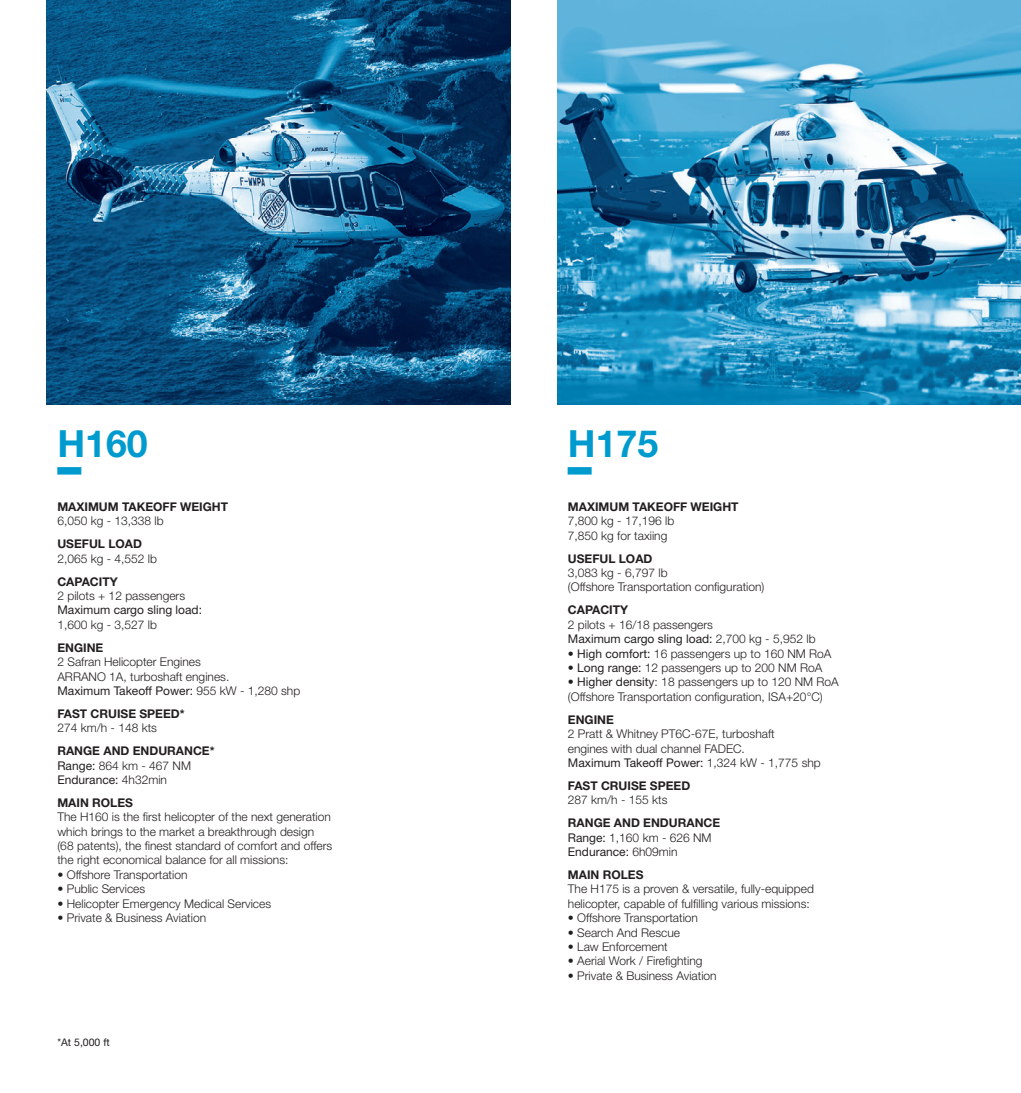
<style>
.page{position:relative;width:1021px;height:1093px;background:#fff}
.page>*{position:absolute;margin:0;border:0;box-sizing:border-box;transform-origin:0 0}
.t1{font:700 37.5px "Helvetica Neue LT Std";color:#009bce}
.t2{font:700 37.5px "Full Stop";color:#009bce}
.t3{font:300 12px/14.4px "Helvetica Neue LT Std";color:#231f20}
.t4{font:700 12px/14.4px "Helvetica Neue LT Std";color:#231f20}
.t5{font:12px "Helvetica Neue LT Std";color:#231f20}
.t6{font:10.5px "Helvetica Neue LT Std";color:#231f20}
.s1{font-weight:400}
.s2{font-weight:300}
.s3{font-weight:700}
</style>
<div class="page">
<img style="left:47px;top:0;width:463px;height:404px">
<img style="left:557px;top:0;width:463px;height:404px">
<h1 class="t1" style="left:57px;top:421px;width:92px">H160</h1>
<h1 class="t2" style="left:57px;top:467px;width:25px">_</h1>
<p class="t4" style="left:57px;top:499px;width:172px">MAXIMUM TAKEOFF WEIGHT</p>
<p class="t3" style="left:57px;top:514px;width:108px">6,050 kg - 13,338 lb</p>
<p class="t4" style="left:57px;top:536px;width:86px">USEFUL LOAD</p>
<p class="t3" style="left:57px;top:551px;width:101px">2,065 kg - 4,552 lb</p>
<p class="t4" style="left:57px;top:574px;width:62px">CAPACITY</p>
<p class="t3" style="left:57px;top:588px;width:129px">2 pilots + 12 passengers</p>
<p class="t5" style="left:57px;top:603px;width:146px">Maximum cargo sling load:</p>
<p class="t3" style="left:57px;top:617px;width:101px">1,600 kg - 3,527 lb</p>
<p class="t4" style="left:57px;top:640px;width:47px">ENGINE</p>
<p class="t3" style="left:57px;top:654px;width:244px">2 Safran Helicopter Engines<br>ARRANO 1A, turboshaft engines.<br><span class="s1">Maximum Takeoff Power:</span> 955 kW - 1,280 shp</p>
<p class="t4" style="left:57px;top:706px;width:129px">FAST CRUISE SPEED*</p>
<p class="t3" style="left:57px;top:720px;width:101px">274 km/h - 148 kts</p>
<p class="t4" style="left:57px;top:743px;width:159px">RANGE AND ENDURANCE*<br><span class="s1">Range:</span> <span class="s2">864 km - 467 NM<br></span><span class="s1">Endurance:</span> <span class="s2">4h32min</span></p>
<p class="t4" style="left:57px;top:795px;width:77px">MAIN ROLES</p>
<p class="t3" style="left:57px;top:809px;width:276px">The H160 is the first helicopter of the next generation which brings to the market a breakthrough design (68 patents), the finest standard of comfort and offers the right economical balance for all missions:</p>
<p class="t3" style="left:57px;top:867px;width:132px">• Offshore Transportation</p>
<p class="t3" style="left:57px;top:881px;width:89px">• Public Services</p>
<p class="t3" style="left:57px;top:896px;width:215px">• Helicopter Emergency Medical Services</p>
<p class="t3" style="left:57px;top:910px;width:150px">• Private &amp; Business Aviation</p>
<p class="t6" style="left:57px;top:1036px;width:54px">*At 5,000 ft</p>
<h1 class="t1" style="left:568px;top:421px;width:92px">H175</h1>
<h1 class="t2" style="left:568px;top:467px;width:25px">_</h1>
<p class="t4" style="left:568px;top:499px;width:172px">MAXIMUM TAKEOFF WEIGHT</p>
<p class="t3" style="left:568px;top:514px;width:108px">7,800 kg - 17,196 lb<br>7,850 kg for taxiing</p>
<p class="t4" style="left:568px;top:551px;width:86px">USEFUL LOAD</p>
<p class="t3" style="left:568px;top:565px;width:198px">3,083 kg - 6,797 lb<br>(Offshore Transportation configuration)</p>
<p class="t4" style="left:568px;top:603px;width:62px">CAPACITY</p>
<p class="t3" style="left:568px;top:617px;width:249px">2 pilots + 16/18 passengers<br><span class="s1">Maximum cargo sling load:</span> 2,700 kg - 5,952 lb</p>
<p class="t3" style="left:568px;top:646px;width:265px"><span class="s1">• High comfort:</span> 16 passengers up to 160 NM RoA</p>
<p class="t3" style="left:568px;top:660px;width:256px"><span class="s1">• Long range:</span> 12 passengers up to 200 NM RoA</p>
<p class="t3" style="left:568px;top:675px;width:272px"><span class="s1">• Higher density</span>: 18 passengers up to 120 NM RoA (Offshore Transportation configuration, ISA+20°C)</p>
<p class="t4" style="left:568px;top:712px;width:47px">ENGINE</p>
<p class="t3" style="left:568px;top:726px;width:254px">2 Pratt &amp; Whitney PT6C-67E, turboshaft<br>engines with dual channel FADEC.<br><span class="s1">Maximum Takeoff Power:</span> 1,324 kW - 1,775 shp</p>
<p class="t4" style="left:568px;top:778px;width:124px">FAST CRUISE SPEED</p>
<p class="t3" style="left:568px;top:792px;width:101px">287 km/h - 155 kts</p>
<p class="t3" style="left:568px;top:815px;width:154px"><span class="s3">RANGE AND ENDURANCE<br></span><span class="s1">Range:</span> 1,160 km - 626 NM<br><span class="s1">Endurance:</span> 6h09min</p>
<p class="t4" style="left:568px;top:867px;width:77px">MAIN ROLES</p>
<p class="t3" style="left:568px;top:881px;width:247px">The H175 is a proven &amp; versatile, fully-equipped helicopter, capable of fulfilling various missions:</p>
<p class="t3" style="left:568px;top:910px;width:132px">• Offshore Transportation</p>
<p class="t3" style="left:568px;top:925px;width:114px">• Search And Rescue</p>
<p class="t3" style="left:568px;top:939px;width:101px">• Law Enforcement</p>
<p class="t3" style="left:568px;top:953px;width:136px">• Aerial Work / Firefighting</p>
<p class="t3" style="left:568px;top:968px;width:150px">• Private &amp; Business Aviation</p>
</div>
